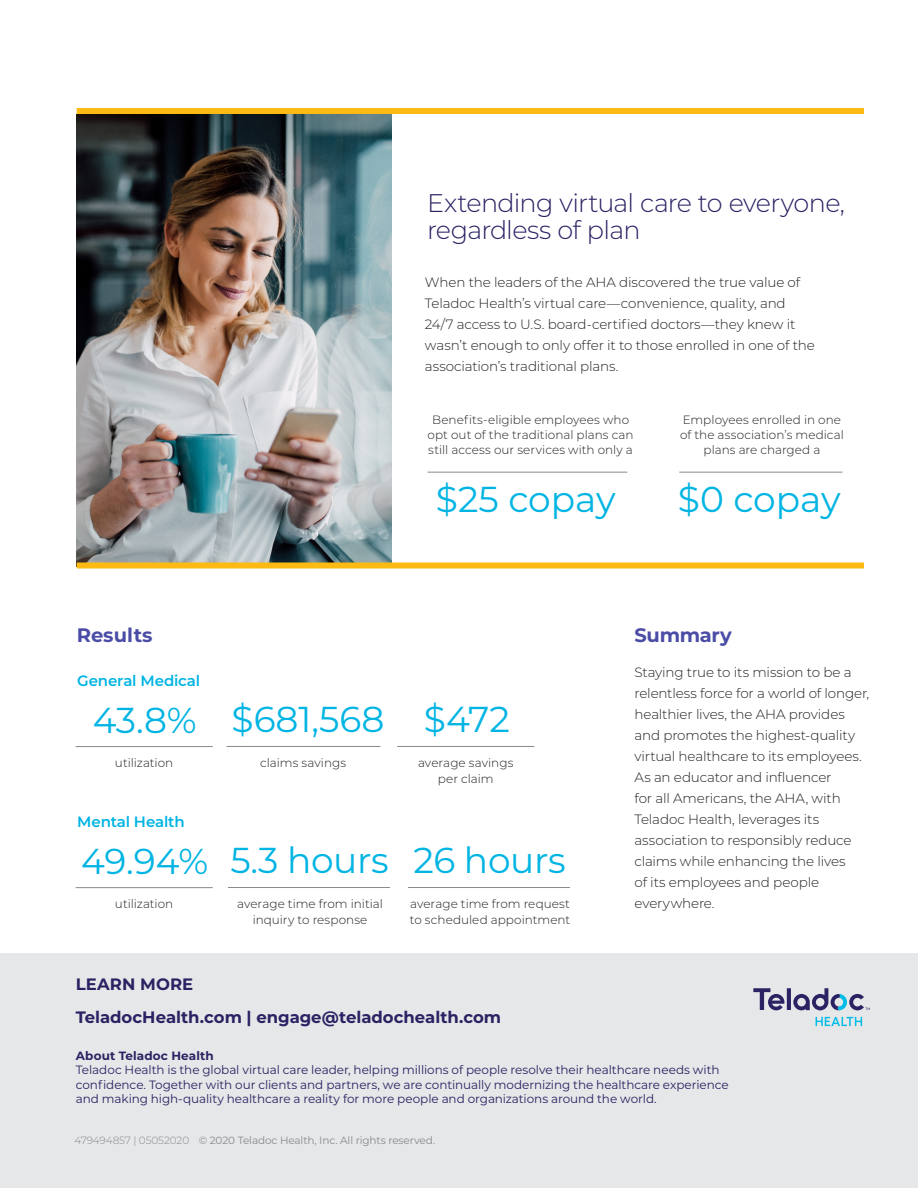
<style>
.page{position:relative;width:918px;height:1188px;background:#fff}
.page>*{position:absolute;margin:0;border:0;box-sizing:border-box;transform-origin:0 0}
.t1{font:36px "Montserrat";letter-spacing:-.01em;color:#00b4e3}
.t2{font:300 25.5px/27px "Montserrat";letter-spacing:-.03em;color:#292363}
.t3{font:700 19.5px "Montserrat";letter-spacing:-.02em;color:#4a4ca6}
.t4{font:700 19.5px "Montserrat";color:#4a4ca6}
.t5{font:700 16.5px "Montserrat";color:#292363}
.t6{font:600 15px "Montserrat";letter-spacing:-.01em;color:#00b4e3}
.t7{font:300 13.5px/21px "Montserrat";letter-spacing:-.01em;color:#231f20}
.t8{font:300 12px/15px "Montserrat";letter-spacing:.005em;color:#231f20;text-align:center}
.t9{font:12px/14.4px "Montserrat";letter-spacing:-.005em;color:#292363}
.t10{font:10.5px "Montserrat";letter-spacing:-.01em;color:#8a8a8e}
.t11{font:300 10.5px "Montserrat";letter-spacing:-.01em;color:#8a8a8e}
.s1{font-weight:700}
</style>
<div class="page">
<img style="left:77px;top:114px;width:315px;height:448px">
<div style="left:0;top:954px;width:918px;height:234px;background:#e6e7e9"></div>
<div style="left:77px;top:562px;width:787px;height:6px;background:#fcba13"></div>
<hr style="left:679px;top:472px;width:163px;height:1px;background:#8a8a8e">
<hr style="left:76px;top:746px;width:137px;height:1px;background:#8a8a8e">
<hr style="left:226px;top:746px;width:154px;height:1px;background:#8a8a8e">
<svg style="left:753px;top:988px;width:117px;height:38px"></svg>
<div style="left:77px;top:108px;width:787px;height:6px;background:#fcba13"></div>
<hr style="left:428px;top:472px;width:199px;height:1px;background:#8a8a8e">
<hr style="left:397px;top:746px;width:137px;height:1px;background:#8a8a8e">
<hr style="left:76px;top:887px;width:137px;height:1px;background:#8a8a8e">
<hr style="left:228px;top:887px;width:162px;height:1px;background:#8a8a8e">
<hr style="left:408px;top:887px;width:162px;height:1px;background:#8a8a8e">
<p class="t2" style="left:427px;top:188px;width:419px">Extending virtual care to everyone, regardless of plan</p>
<p class="t7" style="left:425px;top:271px;width:391px">When the leaders of the AHA discovered the true value of Teladoc Health’s virtual care—convenience, quality, and 24/7 access to U.S. board-certified doctors—they knew it wasn’t enough to only offer it to those enrolled in one of the association’s traditional plans.</p>
<p class="t8" style="left:428px;top:412px;width:208px">Benefits-eligible employees who opt out of the traditional plans can still access our services with only a</p>
<p class="t1" style="left:436px;top:474px;width:181px">$25 copay</p>
<p class="t8" style="left:680px;top:412px;width:165px">Employees enrolled in one of the association’s medical plans are charged a</p>
<p class="t1" style="left:678px;top:474px;width:164px">$0 copay</p>
<p class="t4" style="left:77px;top:621px;width:77px">Results</p>
<p class="t6" style="left:77px;top:670px;width:125px">General Medical</p>
<p class="t1" style="left:93px;top:695px;width:106px">43.8%</p>
<p class="t8" style="left:115px;top:755px;width:60px">utilization</p>
<p class="t6" style="left:77px;top:811px;width:109px">Mental Health</p>
<p class="t1" style="left:81px;top:836px;width:129px">49.94%</p>
<p class="t8" style="left:115px;top:896px;width:60px">utilization</p>
<p class="t1" style="left:232px;top:695px;width:154px">$681,568</p>
<p class="t8" style="left:260px;top:755px;width:87px">claims savings</p>
<p class="t1" style="left:424px;top:695px;width:88px">$472</p>
<p class="t8" style="left:418px;top:754px;width:97px;line-height:16.5px">average savings per claim</p>
<p class="t1" style="left:230px;top:836px;width:160px">5.3 hours</p>
<p class="t8" style="left:237px;top:895px;width:147px;line-height:16.5px">average time from initial inquiry to response</p>
<p class="t1" style="left:413px;top:836px;width:154px">26 hours</p>
<p class="t8" style="left:410px;top:895px;width:162px;line-height:16.5px;text-align:left">average time from request to scheduled appointment</p>
<p class="t3" style="left:634px;top:621px;width:99px">Summary</p>
<p class="t7" style="left:634px;top:661px;width:236px">Staying true to its mission to be a relentless force for a world of longer, healthier lives, the AHA provides and promotes the highest-quality virtual healthcare to its employees.<br>As an educator and influencer<br>for all Americans, the AHA, with<br>Teladoc Health, leverages its association to responsibly reduce claims while enhancing the lives<br>of its employees and people everywhere.</p>
<p class="t5" style="left:76px;top:973px;width:119px">LEARN MORE</p>
<p class="t5" style="left:76px;top:1006px;width:427px">TeladocHealth.com | engage@teladochealth.com</p>
<p class="t9" style="left:76px;top:1048px;width:654px"><span class="s1">About Teladoc Health<br></span>Teladoc Health is the global virtual care leader, helping millions of people resolve their healthcare needs with confidence. Together with our clients and partners, we are continually modernizing the healthcare experience and making high-quality healthcare a reality for more people and organizations around the world.</p>
<p class="t11" style="left:75px;top:1133px;width:116px">479494857 | 05052020</p>
<p class="t10" style="left:199px;top:1133px;width:238px">© 2020 Teladoc Health, Inc. All rights reserved.</p>
</div>
